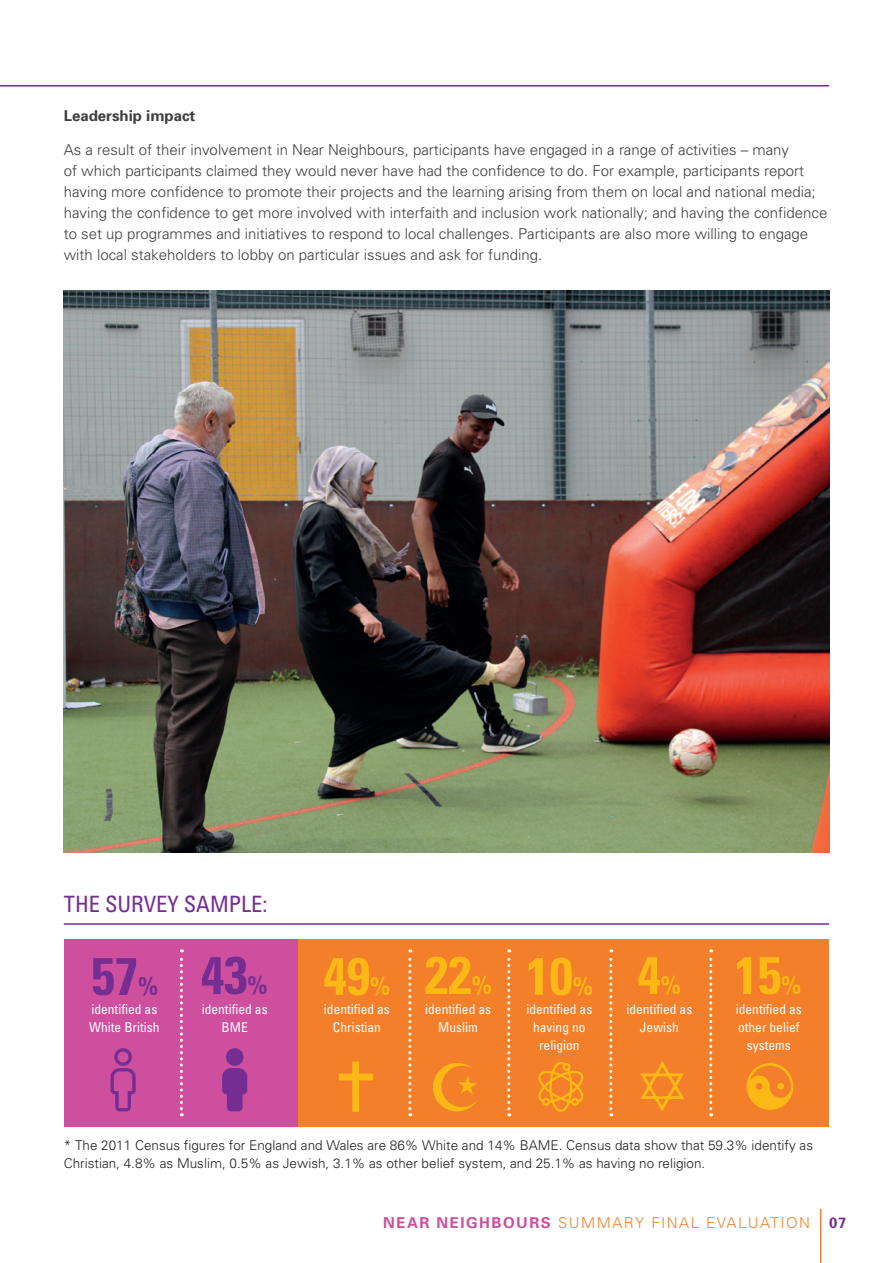
<style>
.page{position:relative;width:893px;height:1263px;background:#fff}
.page>*{position:absolute;margin:0;border:0;box-sizing:border-box;transform-origin:0 0}
.t1{font:700 condensed 52.65px "Univers";color:#fcb814}
.t2{font:700 condensed 52.65px "Univers";color:#752d92}
.t3{font:condensed 22.5px "Univers";color:#752d92}
.t4{font:300 15px/21px "Univers";color:#3e3e3f}
.t5{font:300 15px "Univers";letter-spacing:.1em;color:#f47f2a}
.t6{font:700 15px "Univers";color:#3e3e3f}
.t7{font:700 15px "Univers";color:#752d92}
.t8{font:300 13.5px/18px "Univers";color:#231f20}
.t9{font:condensed 13.5px/18px "Univers";color:#fff;text-align:center}
.s1{font-size:25.8px}
.s2{font-weight:700;color:#cd4f9d}
</style>
<div class="page">
<hr style="left:820px;top:1209px;width:1px;height:54px;background:#f47f2a">
<hr style="left:0;top:85px;width:829px;height:1px;background:#752d92">
<img style="left:64px;top:291px;width:765px;height:562px">
<div style="left:64px;top:940px;width:234px;height:187px;background:#cd4f9d"></div>
<div style="left:298px;top:940px;width:531px;height:187px;background:#f47f2a"></div>
<svg style="left:180px;top:949px;width:3px;height:167px"></svg>
<svg style="left:408px;top:949px;width:3px;height:167px"></svg>
<svg style="left:609px;top:949px;width:3px;height:167px"></svg>
<svg style="left:709px;top:949px;width:3px;height:167px"></svg>
<svg style="left:507px;top:949px;width:3px;height:167px"></svg>
<hr style="left:64px;top:923px;width:765px;height:2px;background:#752d92">
<svg style="left:339px;top:1061px;width:34px;height:51px"></svg>
<svg style="left:746px;top:1063px;width:47px;height:47px"></svg>
<svg style="left:640px;top:1061px;width:44px;height:50px"></svg>
<svg style="left:433px;top:1063px;width:44px;height:49px"></svg>
<svg style="left:111px;top:1048px;width:25px;height:63px"></svg>
<svg style="left:222px;top:1048px;width:25px;height:63px"></svg>
<svg style="left:538px;top:1062px;width:46px;height:50px"></svg>
<p class="t6" style="left:64px;top:107px;width:133px">Leadership impact</p>
<p class="t4" style="left:64px;top:139px;width:765px">As a result of their involvement in Near Neighbours, participants have engaged in a range of activities – many<br>of which participants claimed they would never have had the confidence to do. For example, participants report having more confidence to promote their projects and the learning arising from them on local and national media; having the confidence to get more involved with interfaith and inclusion work nationally; and having the confidence to set up programmes and initiatives to respond to local challenges. Participants are also more willing to engage with local stakeholders to lobby on particular issues and ask for funding.</p>
<h2 class="t3" style="left:64px;top:890px;width:205px">THE SURVEY SAMPLE:</h2>
<h1 class="t2" style="left:91px;top:943px;width:178px">57<span class="s1">%</span> 43<span class="s1">%</span></h1>
<p class="t9" style="left:89px;top:1000px;width:72px;text-align:left">identified as<br>White British</p>
<p class="t9" style="left:202px;top:1000px;width:67px">identified as<br>BME</p>
<h1 class="t1" style="left:323px;top:943px;width:170px">49<span class="s1">%</span> 22<span class="s1">%</span></h1>
<p class="t9" style="left:324px;top:1000px;width:67px">identified as<br>Christian</p>
<p class="t9" style="left:425px;top:1000px;width:67px">identified as<br>Muslim</p>
<h1 class="t1" style="left:526px;top:944px;width:156px">10<span class="s1">%</span> 4<span class="s1">%</span></h1>
<p class="t9" style="left:526px;top:1000px;width:67px">identified as having no religion</p>
<p class="t9" style="left:626px;top:1000px;width:67px">identified as<br>Jewish</p>
<h1 class="t1" style="left:734px;top:943px;width:68px">15<span class="s1">%</span></h1>
<p class="t9" style="left:736px;top:1000px;width:67px">identified as other belief systems</p>
<p class="t8" style="left:64px;top:1137px;width:751px">* The 2011 Census figures for England and Wales are 86% White and 14% BAME. Census data show that 59.3% identify as<br>Christian, 4.8% as Muslim, 0.5% as Jewish, 3.1% as other belief system, and 25.1% as having no religion.</p>
<p class="t5" style="left:383px;top:1213px;width:428px"><span class="s2">NEAR NEIGHBOURS</span> SUMMARY FINAL EVALUATION</p>
<p class="t7" style="left:829px;top:1213px;width:19px">07</p>
</div>
